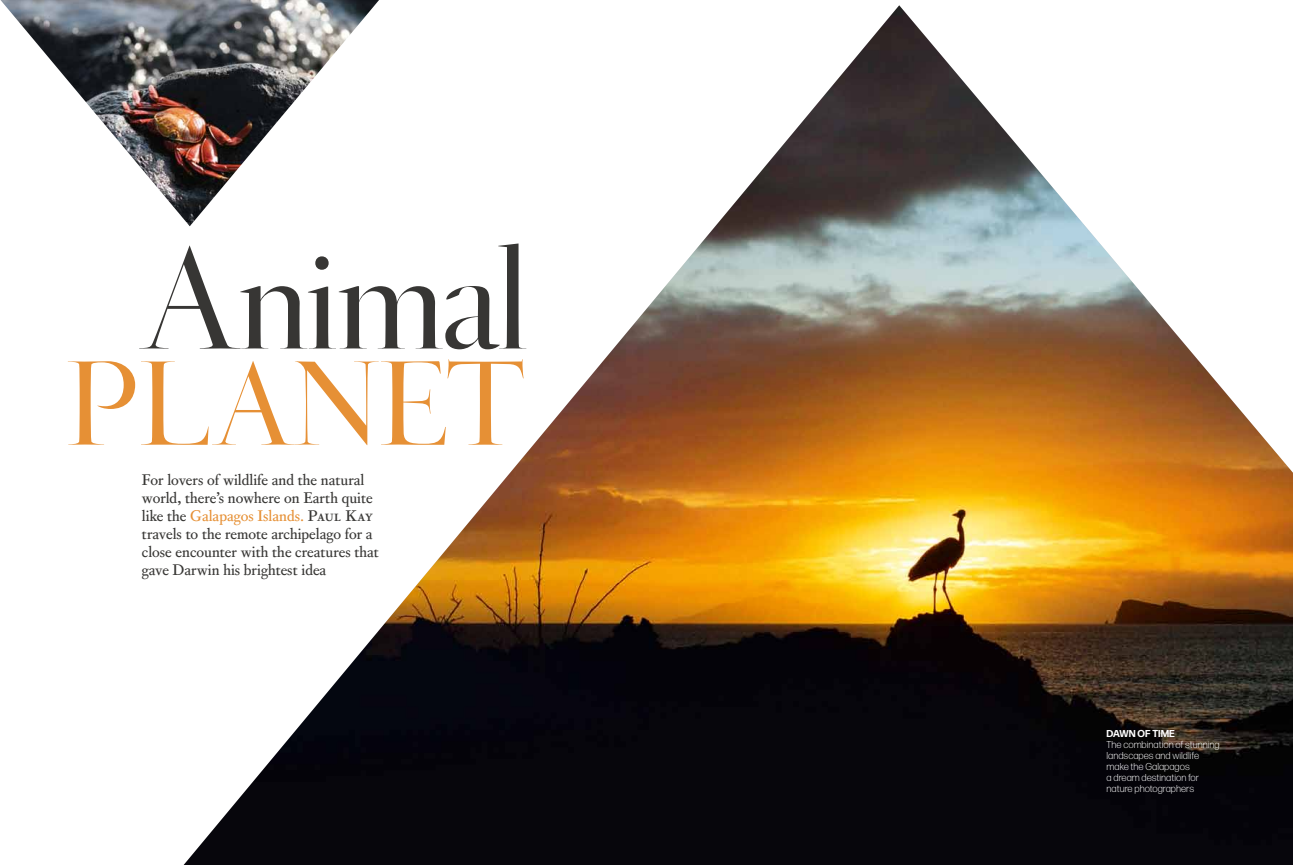
<style>
.page{position:relative;width:1293px;height:865px;background:#fff}
.page>*{position:absolute;margin:0;border:0;box-sizing:border-box;transform-origin:0 0}
.t1{font:153.3px "Corundum Super";letter-spacing:-.03em;color:#373634}
.t2{font:124.7px "Corundum Super";letter-spacing:-.03em;color:#e69035}
.t3{font:16px/18px "Corundum Text";color:#373634}
.t4{font:300 10px/11px "Forma Text";color:#fff}
.t5{font:700 10px "Forma Text";color:#fff}
.s1{color:#e69035}
.s2{font-family:"Corundum Text Book SC"}
</style>
<div class="page">
<img style="left:184px;top:5px;width:1109px;height:860px">
<img style="left:0;top:0;width:379px;height:226px">
<h1 class="t1" style="left:138px;top:208px;width:392px">Animal</h1>
<h2 class="t2" style="left:65px;top:330px;width:465px">Planet</h2>
<p class="t3" style="left:142px;top:470px;width:239px">For lovers of wildlife and the natural world, there’s nowhere on Earth quite like the <span class="s1">Galapagos Islands.</span> <span class="s2">Paul Kay </span>travels to the remote archipelago for a close encounter with the creatures that gave Darwin his brightest idea</p>
<p class="t5" style="left:1106px;top:727px;width:70px">DAWN OF TIME</p>
<p class="t4" style="left:1106px;top:739px;width:115px">The combination of stunning landscapes and wildlife make the Galapagos<br>a dream destination for nature photographers</p>
</div>
